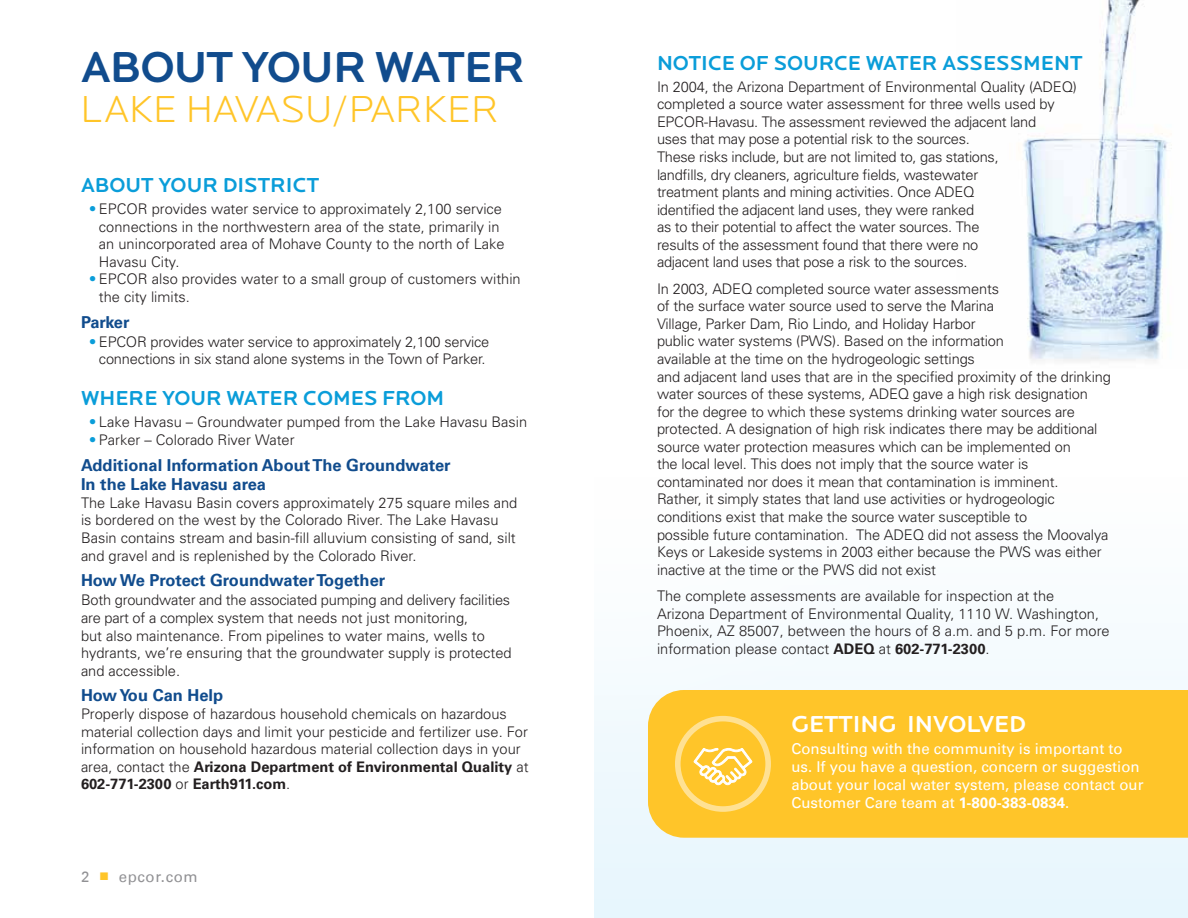
<style>
.page{position:relative;width:1188px;height:918px;background:#fff}
.page>*{position:absolute;margin:0;border:0;box-sizing:border-box;transform-origin:0 0}
.t1{font:500 45px "Locator Display";letter-spacing:-.02em;color:#114c8d}
.t2{font:300 39px "Locator Display";color:#ffc529}
.t3{font:500 24px "Locator Display";color:#fff}
.t4{font:500 21px "Locator Display";color:#0a9dd9}
.t5{font:700 16.5px/19.8px "Univers LT";color:#114c8d}
.t6{font:15px/18px "Univers LT";color:#fff}
.t7{font:15px "Univers LT";letter-spacing:.04em;color:#919194}
.t8{font:300 14.7px/17.5px "Univers";letter-spacing:-.01em;color:#231f20}
.t9{font:700 14.7px/17.5px "Univers LT";color:#231f20}
.s1{font-family:"Univers LT";font-weight:700;color:#0a9dd9}
.s2{font-family:"Univers";font-weight:300}
.s3{font-family:"Univers LT";font-weight:700}
.s4{font-weight:700}
</style>
<div class="page">
<div style="left:594px;top:477px;width:594px;height:441px;background:linear-gradient(to right,#f3fafe,#f4fbfe)"></div>
<svg style="left:594px;top:477px;width:343px;height:42px"></svg>
<div style="left:648px;top:690px;width:540px;height:148px;background:#ffc529"></div>
<img style="left:1023px;top:0;width:149px;height:361px">
<div style="left:675px;top:716px;width:96px;height:96px;border:6px solid #fff;border-radius:50%"></div>
<svg style="left:693px;top:747px;width:60px;height:39px"></svg>
<h1 class="t1" style="left:81px;top:42px;width:446px">ABOUT YOUR WATER</h1>
<h2 class="t2" style="left:81px;top:89px;width:420px">LAKE HAVASU/PARKER</h2>
<h3 class="t4" style="left:81px;top:173px;width:240px">ABOUT YOUR DISTRICT</h3>
<p class="t8" style="left:99px;top:200px;width:407px;text-indent:-9px"><span class="s1">•</span> EPCOR provides water service to approximately 2,100 service connections in the northwestern area of the state, primarily in an unincorporated area of Mohave County to the north of Lake Havasu City.</p>
<p class="t8" style="left:99px;top:270px;width:423px;text-indent:-9px"><span class="s1">•</span> EPCOR also provides water to a small group of customers within the city limits.</p>
<p class="t5" style="left:81px;top:312px;width:50px">Parker</p>
<p class="t8" style="left:90px;top:332px;width:401px;text-align:center"><span class="s1">•</span> EPCOR provides water service to approximately 2,100 service connections in six stand alone systems in the Town of Parker.</p>
<h3 class="t4" style="left:81px;top:386px;width:365px">WHERE YOUR WATER COMES FROM</h3>
<p class="t8" style="left:90px;top:413px;width:439px"><span class="s1">•</span> Lake Havasu – Groundwater pumped from the Lake Havasu Basin</p>
<p class="t8" style="left:90px;top:430px;width:206px"><span class="s1">•</span> Parker – Colorado River Water</p>
<p class="t5" style="left:81px;top:455px;width:371px">Additional Information About The Groundwater<br>In the Lake Havasu area</p>
<p class="t8" style="left:81px;top:494px;width:438px">The Lake Havasu Basin covers approximately 275 square miles and is bordered on the west by the Colorado River. The Lake Havasu Basin contains stream and basin-fill alluvium consisting of sand, silt and gravel and is replenished by the Colorado River.</p>
<p class="t5" style="left:81px;top:571px;width:306px">How We Protect Groundwater Together</p>
<p class="t8" style="left:81px;top:591px;width:432px">Both groundwater and the associated pumping and delivery facilities are part of a complex system that needs not just monitoring,<br>but also maintenance. From pipelines to water mains, wells to hydrants, we’re ensuring that the groundwater supply is protected and accessible.</p>
<p class="t5" style="left:81px;top:686px;width:144px">How You Can Help</p>
<p class="t8" style="left:81px;top:705px;width:448px">Properly dispose of hazardous household chemicals on hazardous material collection days and limit your pesticide and fertilizer use. For information on household hazardous material collection days in your</p>
<p class="t9" style="left:81px;top:758px;width:449px"><span class="s2">area, contact the</span> Arizona Department of Environmental Quality <span class="s2">at<br></span>602-771-2300 <span class="s2">or</span> Earth911.com<span class="s2">.</span></p>
<p class="t7" style="left:81px;top:868px;width:10px">2</p>
<p class="t7" style="left:119px;top:868px;width:80px">epcor.com</p>
<h3 class="t4" style="left:657px;top:51px;width:427px">NOTICE OF SOURCE WATER ASSESSMENT</h3>
<p class="t8" style="left:657px;top:77px;width:422px">In 2004, the Arizona Department of Environmental Quality (ADEQ) completed a source water assessment for three wells used by EPCOR-Havasu. The assessment reviewed the adjacent land<br>uses that may pose a potential risk to the sources.<br>These risks include, but are not limited to, gas stations,<br>landfills, dry cleaners, agriculture fields, wastewater<br>treatment plants and mining activities. Once ADEQ<br>identified the adjacent land uses, they were ranked<br>as to their potential to affect the water sources. The<br>results of the assessment found that there were no<br>adjacent land uses that pose a risk to the sources.</p>
<p class="t8" style="left:657px;top:279px;width:455px">In 2003, ADEQ completed source water assessments<br>of the surface water source used to serve the Marina<br>Village, Parker Dam, Rio Lindo, and Holiday Harbor<br>public water systems (PWS). Based on the information<br>available at the time on the hydrogeologic settings<br>and adjacent land uses that are in the specified proximity of the drinking water sources of these systems, ADEQ gave a high risk designation<br>for the degree to which these systems drinking water sources are protected. A designation of high risk indicates there may be additional source water protection measures which can be implemented on<br>the local level. This does not imply that the source water is contaminated nor does it mean that contamination is imminent.<br>Rather, it simply states that land use activities or hydrogeologic conditions exist that make the source water susceptible to<br>possible future contamination. The ADEQ did not assess the Moovalya Keys or Lakeside systems in 2003 either because the PWS was either inactive at the time or the PWS did not exist</p>
<p class="t8" style="left:657px;top:587px;width:454px">The complete assessments are available for inspection at the<br>Arizona Department of Environmental Quality, 1110 W. Washington, Phoenix, AZ 85007, between the hours of 8 a.m. and 5 p.m. For more information please contact <span class="s3">ADEQ</span> at <span class="s3">602-771-2300</span>.</p>
<h3 class="t3" style="left:791px;top:710px;width:236px">GETTING INVOLVED</h3>
<p class="t6" style="left:791px;top:740px;width:354px">Consulting with the community is important to us. If you have a question, concern or suggestion about your local water system, please contact our Customer Care team at <span class="s4">1-800-383-0834</span>.</p>
</div>
